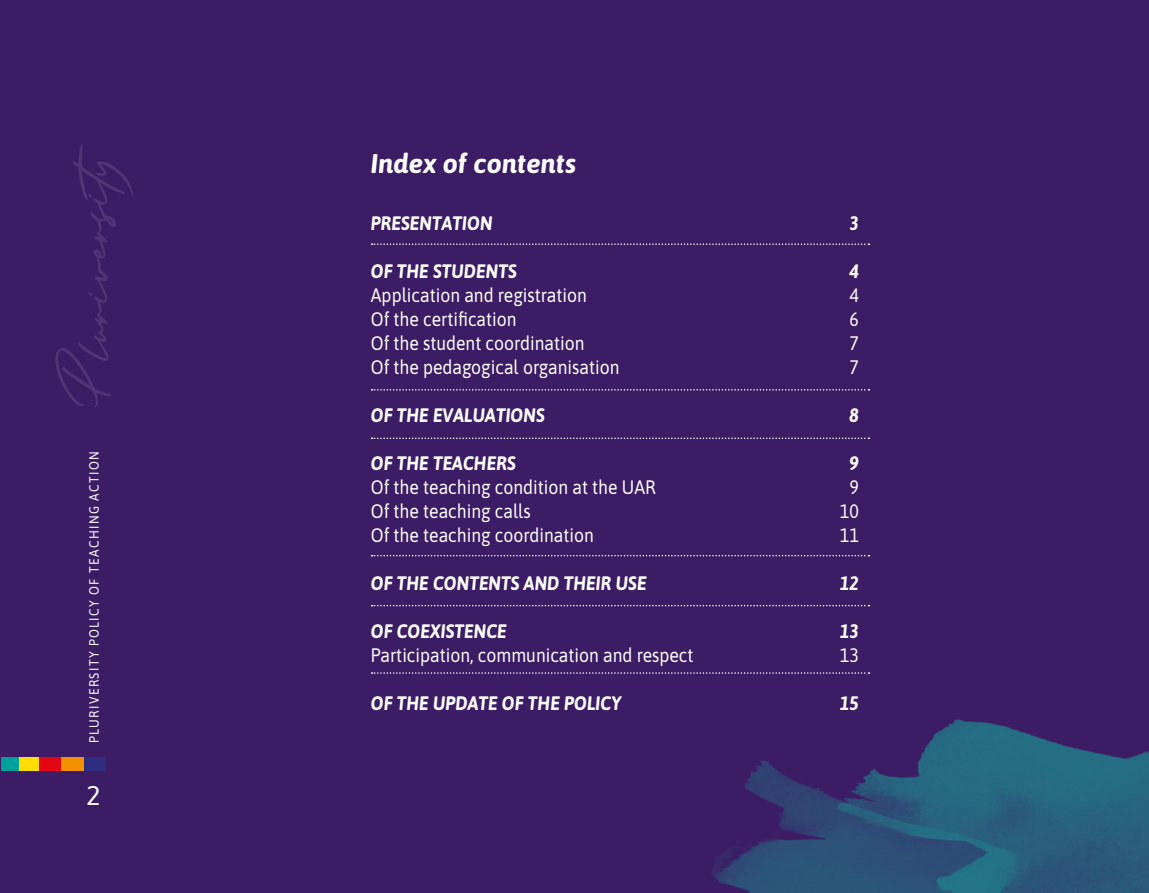
<style>
.page{position:relative;width:1149px;height:893px;background:#fff}
.page>*{position:absolute;margin:0;border:0;box-sizing:border-box;transform-origin:0 0}
.t1{font:italic 700 27px "Asap";color:#fff}
.t2{font:27px "Asap";color:#fff}
.t3{font:19.5px "Asap";color:#fff;scale:.9 1}
.t4{font:italic 700 19.5px "Asap";color:#fff;scale:.9 1}
.t5{font:13.5px "Asap";letter-spacing:.11em;color:#fff;scale:.9 1}
</style>
<div class="page">
<div style="left:0;top:0;width:1148px;height:893px;background:#3c1c65"></div>
<div style="left:1px;top:757px;width:33px;height:14px;background:#00a19a"></div>
<div style="left:19px;top:757px;width:44px;height:14px;background:#ffde06"></div>
<div style="left:39px;top:757px;width:48px;height:14px;background:#e30613"></div>
<div style="left:61px;top:757px;width:44px;height:14px;background:#f39200"></div>
<div style="left:84px;top:757px;width:22px;height:14px;background:#2e2c7e"></div>
<svg style="left:371px;top:243px;width:498px;height:2px"></svg>
<svg style="left:371px;top:389px;width:498px;height:2px"></svg>
<svg style="left:371px;top:438px;width:498px;height:1px"></svg>
<svg style="left:371px;top:555px;width:498px;height:1px"></svg>
<svg style="left:371px;top:605px;width:498px;height:1px"></svg>
<svg style="left:371px;top:672px;width:498px;height:2px"></svg>
<svg style="left:55px;top:142px;width:79px;height:266px"></svg>
<p class="t5" style="left:85px;top:743px;width:326px;rotate:-90deg">PLURIVERSITY POLICY OF TEACHING ACTION</p>
<h1 class="t2" style="left:86px;top:777px;width:16px">2</h1>
<h1 class="t1" style="left:371px;top:146px;width:207px">Index of contents</h1>
<p class="t4" style="left:371px;top:210px;width:137px">PRESENTATION</p>
<p class="t4" style="left:849px;top:210px;width:12px">3</p>
<p class="t4" style="left:371px;top:258px;width:164px">OF THE STUDENTS</p>
<p class="t4" style="left:849px;top:258px;width:12px">4</p>
<p class="t3" style="left:371px;top:282px;width:241px">Application and registration</p>
<p class="t3" style="left:849px;top:282px;width:12px">4</p>
<p class="t3" style="left:371px;top:306px;width:163px">Of the certification</p>
<p class="t3" style="left:849px;top:306px;width:12px">6</p>
<p class="t3" style="left:371px;top:330px;width:239px">Of the student coordination</p>
<p class="t3" style="left:849px;top:330px;width:12px">7</p>
<p class="t3" style="left:371px;top:354px;width:278px">Of the pedagogical organisation</p>
<p class="t3" style="left:849px;top:354px;width:12px">7</p>
<p class="t4" style="left:371px;top:402px;width:195px">OF THE EVALUATIONS</p>
<p class="t4" style="left:849px;top:402px;width:12px">8</p>
<p class="t4" style="left:371px;top:450px;width:163px">OF THE TEACHERS</p>
<p class="t4" style="left:849px;top:450px;width:12px">9</p>
<p class="t3" style="left:371px;top:474px;width:318px">Of the teaching condition at the UAR</p>
<p class="t3" style="left:849px;top:474px;width:12px">9</p>
<p class="t3" style="left:371px;top:498px;width:179px">Of the teaching calls</p>
<p class="t3" style="left:839px;top:498px;width:22px">10</p>
<p class="t3" style="left:371px;top:522px;width:249px">Of the teaching coordination</p>
<p class="t3" style="left:839px;top:522px;width:22px">11</p>
<p class="t4" style="left:371px;top:570px;width:308px">OF THE CONTENTS AND THEIR USE</p>
<p class="t4" style="left:839px;top:570px;width:22px">12</p>
<p class="t4" style="left:371px;top:618px;width:152px">OF COEXISTENCE</p>
<p class="t4" style="left:839px;top:618px;width:22px">13</p>
<p class="t3" style="left:371px;top:642px;width:360px">Participation, communication and respect</p>
<p class="t3" style="left:839px;top:642px;width:22px">13</p>
<p class="t4" style="left:371px;top:691px;width:279px">OF THE UPDATE OF THE POLICY</p>
<p class="t4" style="left:839px;top:691px;width:22px">15</p>
</div>
